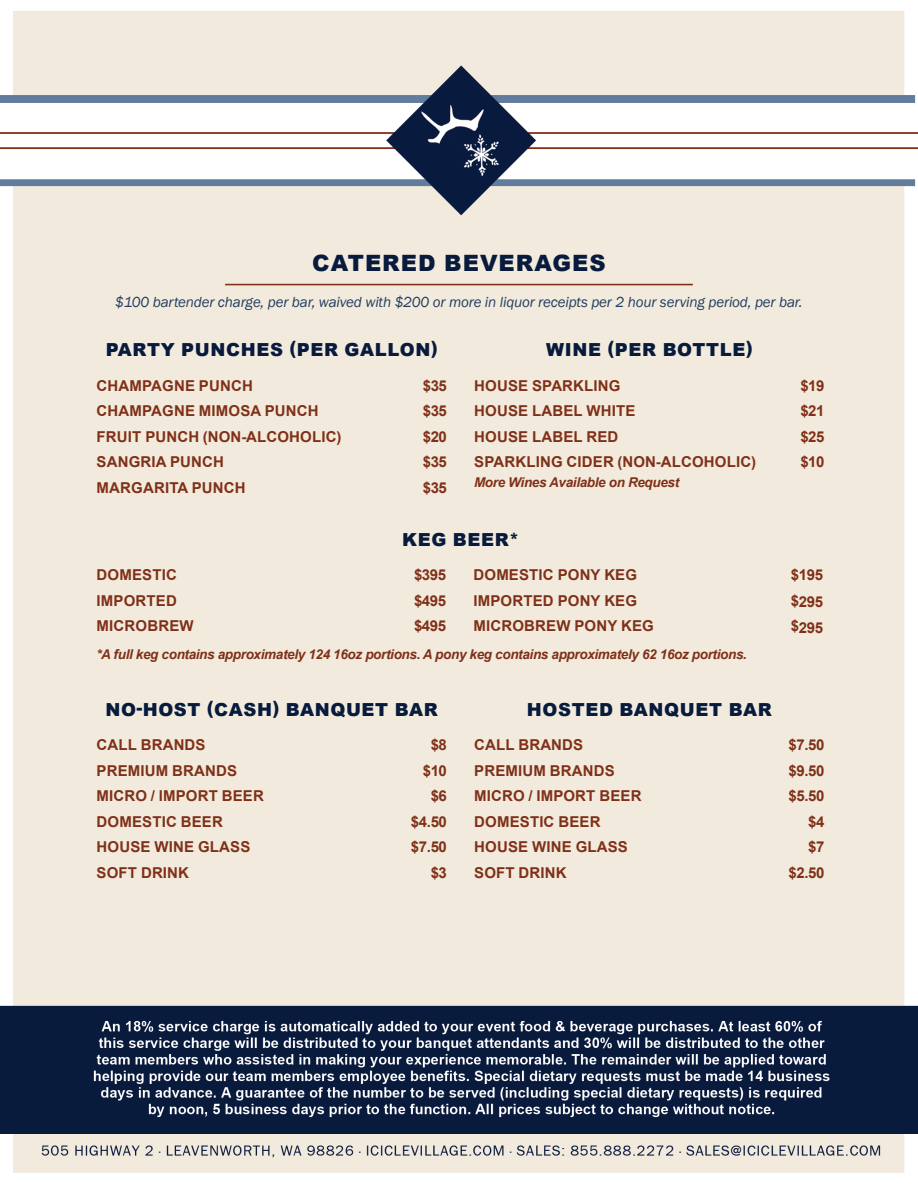
<style>
.page{position:relative;width:918px;height:1188px;background:#fff}
.page>*{position:absolute;margin:0;border:0;box-sizing:border-box;transform-origin:0 0}
.t1{font:900 22.5px "Arial";letter-spacing:.045em;color:#081b3d}
.t2{font:900 18px "Arial";letter-spacing:.035em;color:#081b3d}
.t3{font:700 15px "Arial";letter-spacing:.01em;color:#803018}
.t4{font:italic 15px "Franklin Gothic";letter-spacing:-.01em;color:#233e5e}
.t5{font:italic 700 13.5px "Arial";letter-spacing:-.025em;color:#803018}
</style>
<div class="page">
<img style="left:0;top:11px;width:918px;height:1162px">
<hr style="left:225px;top:284px;width:468px;height:1px;background:#803018">
<p class="t1" style="left:312px;top:247px;width:295px">CATERED BEVERAGES</p>
<p class="t4" style="left:115px;top:293px;width:689px">$100 bartender charge, per bar, waived with $200 or more in liquor receipts per 2 hour serving period, per bar.</p>
<p class="t2" style="left:106px;top:337px;width:333px">PARTY PUNCHES (PER GALLON)</p>
<p class="t3" style="left:97px;top:375px;width:158px">CHAMPAGNE PUNCH</p>
<p class="t3" style="left:423px;top:375px;width:26px">$35</p>
<p class="t3" style="left:97px;top:400px;width:224px">CHAMPAGNE MIMOSA PUNCH</p>
<p class="t3" style="left:423px;top:400px;width:26px">$35</p>
<p class="t3" style="left:97px;top:426px;width:246px">FRUIT PUNCH (NON-ALCOHOLIC)</p>
<p class="t3" style="left:423px;top:426px;width:26px">$20</p>
<p class="t3" style="left:97px;top:451px;width:129px">SANGRIA PUNCH</p>
<p class="t3" style="left:423px;top:451px;width:26px">$35</p>
<p class="t3" style="left:97px;top:477px;width:151px">MARGARITA PUNCH</p>
<p class="t3" style="left:423px;top:477px;width:26px">$35</p>
<p class="t2" style="left:546px;top:337px;width:208px">WINE (PER BOTTLE)</p>
<p class="t3" style="left:474px;top:375px;width:148px">HOUSE SPARKLING</p>
<p class="t3" style="left:800px;top:375px;width:26px">$19</p>
<p class="t3" style="left:474px;top:400px;width:163px">HOUSE LABEL WHITE</p>
<p class="t3" style="left:800px;top:400px;width:26px">$21</p>
<p class="t3" style="left:474px;top:426px;width:146px">HOUSE LABEL RED</p>
<p class="t3" style="left:800px;top:426px;width:26px">$25</p>
<p class="t3" style="left:474px;top:451px;width:283px">SPARKLING CIDER (NON-ALCOHOLIC)</p>
<p class="t3" style="left:800px;top:451px;width:26px">$10</p>
<p class="t5" style="left:474px;top:473px;width:207px">More Wines Available on Request</p>
<p class="t2" style="left:402px;top:527px;width:119px">KEG BEER*</p>
<p class="t3" style="left:97px;top:564px;width:82px">DOMESTIC</p>
<p class="t3" style="left:414px;top:564px;width:34px">$395</p>
<p class="t3" style="left:97px;top:590px;width:82px">IMPORTED</p>
<p class="t3" style="left:414px;top:590px;width:34px">$495</p>
<p class="t3" style="left:97px;top:615px;width:99px">MICROBREW</p>
<p class="t3" style="left:414px;top:615px;width:34px">$495</p>
<p class="t3" style="left:474px;top:564px;width:165px">DOMESTIC PONY KEG</p>
<p class="t3" style="left:791px;top:564px;width:34px">$195</p>
<p class="t3" style="left:474px;top:590px;width:165px">IMPORTED PONY KEG</p>
<p class="t3" style="left:791px;top:591px;width:34px">$295</p>
<p class="t3" style="left:474px;top:615px;width:182px">MICROBREW PONY KEG</p>
<p class="t3" style="left:791px;top:617px;width:34px">$295</p>
<p class="t5" style="left:96px;top:645px;width:652px">*A full keg contains approximately 124 16oz portions. A pony keg contains approximately 62 16oz portions.</p>
<p class="t2" style="left:105px;top:696px;width:334px">NO-HOST (CASH) BANQUET BAR</p>
<p class="t3" style="left:97px;top:734px;width:111px">CALL BRANDS</p>
<p class="t3" style="left:431px;top:734px;width:18px">$8</p>
<p class="t3" style="left:97px;top:760px;width:142px">PREMIUM BRANDS</p>
<p class="t3" style="left:423px;top:760px;width:26px">$10</p>
<p class="t3" style="left:97px;top:785px;width:169px">MICRO / IMPORT BEER</p>
<p class="t3" style="left:431px;top:785px;width:18px">$6</p>
<p class="t3" style="left:97px;top:811px;width:128px">DOMESTIC BEER</p>
<p class="t3" style="left:411px;top:811px;width:38px">$4.50</p>
<p class="t3" style="left:97px;top:836px;width:155px">HOUSE WINE GLASS</p>
<p class="t3" style="left:411px;top:836px;width:38px">$7.50</p>
<p class="t3" style="left:97px;top:862px;width:94px">SOFT DRINK</p>
<p class="t3" style="left:431px;top:862px;width:18px">$3</p>
<p class="t2" style="left:527px;top:696px;width:246px">HOSTED BANQUET BAR</p>
<p class="t3" style="left:474px;top:734px;width:111px">CALL BRANDS</p>
<p class="t3" style="left:789px;top:734px;width:38px">$7.50</p>
<p class="t3" style="left:474px;top:760px;width:142px">PREMIUM BRANDS</p>
<p class="t3" style="left:789px;top:760px;width:38px">$9.50</p>
<p class="t3" style="left:474px;top:785px;width:169px">MICRO / IMPORT BEER</p>
<p class="t3" style="left:789px;top:785px;width:38px">$5.50</p>
<p class="t3" style="left:474px;top:811px;width:128px">DOMESTIC BEER</p>
<p class="t3" style="left:808px;top:811px;width:18px">$4</p>
<p class="t3" style="left:474px;top:836px;width:155px">HOUSE WINE GLASS</p>
<p class="t3" style="left:808px;top:836px;width:18px">$7</p>
<p class="t3" style="left:474px;top:862px;width:94px">SOFT DRINK</p>
<p class="t3" style="left:789px;top:862px;width:38px">$2.50</p>
</div>
